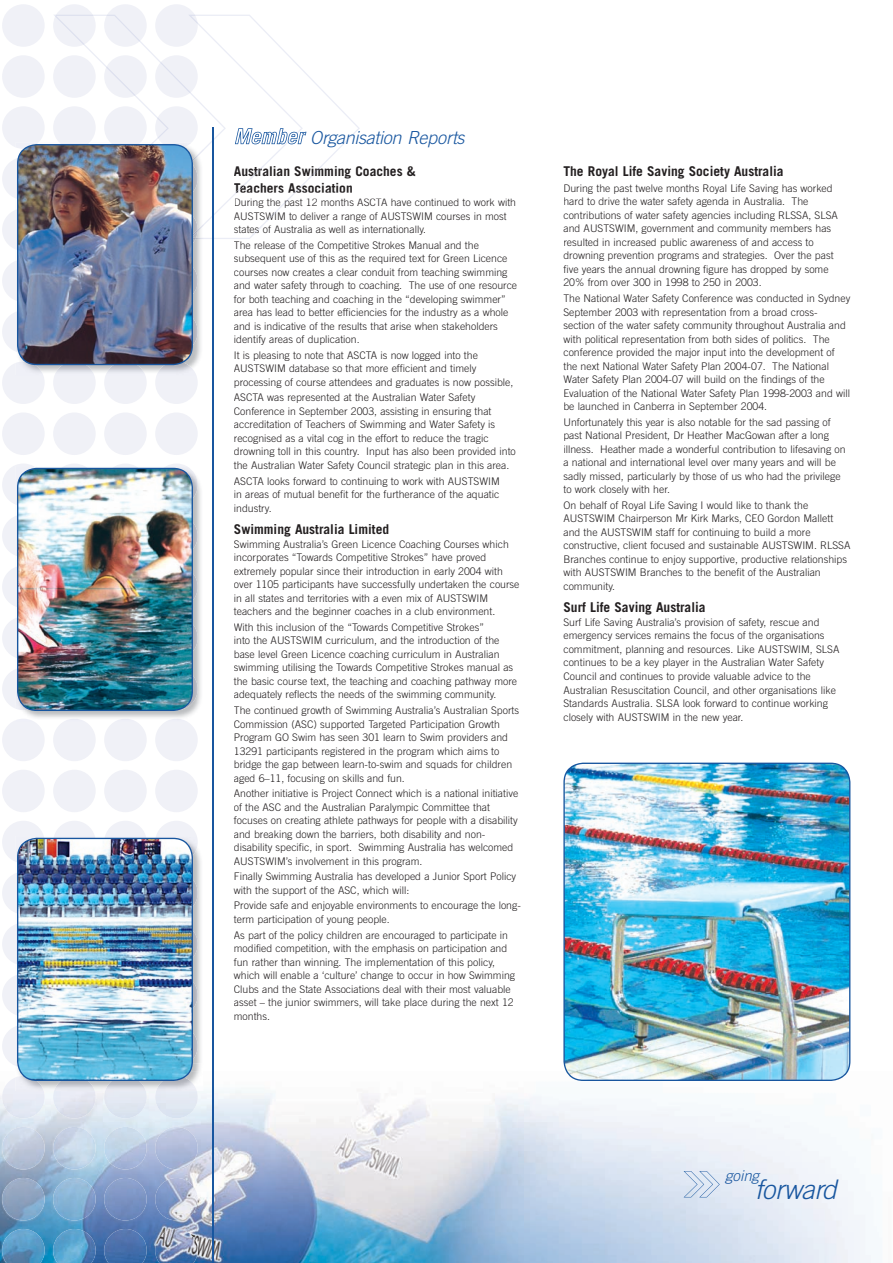
<style>
.page{position:relative;width:893px;height:1263px;background:#fff}
.page>*{position:absolute;margin:0;border:0;box-sizing:border-box;transform-origin:0 0}
.t1{font:italic 300 27px "Trade Gothic";letter-spacing:-.02em;color:#18569f}
.t2{font:italic 300 18px "Trade Gothic";letter-spacing:-.015em;color:#18569f}
.t3{font:italic 300 15px "Trade Gothic";letter-spacing:.005em;color:#18569f}
.t4{font:700 13.5px/16.2px "Trade Gothic";color:#231f20}
.t5{font:300 10.5px/13.5px "Trade Gothic";color:#231f20}
</style>
<div class="page">
<svg style="left:86px;top:15px;width:274px;height:224px"></svg>
<img style="left:0;top:1063px;width:871px;height:200px">
<hr style="left:212px;top:128px;width:1px;height:1135px;background:#18569f">
<img style="left:2px;top:1081px;width:43px;height:37px">
<img style="left:53px;top:1091px;width:43px;height:27px">
<img style="left:104px;top:1091px;width:43px;height:27px">
<img style="left:2px;top:1127px;width:43px;height:42px;border-radius:50%">
<img style="left:53px;top:1127px;width:43px;height:42px;border-radius:50%">
<img style="left:104px;top:1127px;width:43px;height:42px;border-radius:50%">
<img style="left:2px;top:1178px;width:43px;height:42px;border-radius:50%">
<img style="left:53px;top:1178px;width:43px;height:42px;border-radius:50%">
<img style="left:104px;top:1178px;width:43px;height:42px;border-radius:50%">
<img style="left:2px;top:1229px;width:43px;height:34px">
<img style="left:53px;top:1229px;width:43px;height:34px">
<img style="left:104px;top:1229px;width:43px;height:34px">
<div style="left:2px;top:770px;width:43px;height:42px;background:#f0f1f7;border-radius:50%"></div>
<div style="left:53px;top:770px;width:43px;height:42px;background:#f0f1f7;border-radius:50%"></div>
<div style="left:104px;top:770px;width:43px;height:42px;background:#f0f1f7;border-radius:50%"></div>
<div style="left:2px;top:412px;width:43px;height:43px;background:#f0f1f7;border-radius:50%"></div>
<div style="left:53px;top:412px;width:43px;height:43px;background:#f0f1f7;border-radius:50%"></div>
<div style="left:104px;top:412px;width:43px;height:43px;background:#f0f1f7;border-radius:50%"></div>
<div style="left:2px;top:55px;width:43px;height:43px;background:#f0f1f7;border-radius:50%"></div>
<div style="left:53px;top:55px;width:43px;height:43px;background:#f0f1f7;border-radius:50%"></div>
<svg style="left:104px;top:55px;width:43px;height:43px"></svg>
<div style="left:2px;top:4px;width:43px;height:43px;background:#f0f1f7;border-radius:50%"></div>
<svg style="left:53px;top:4px;width:43px;height:43px"></svg>
<svg style="left:104px;top:4px;width:43px;height:43px"></svg>
<img style="left:155px;top:1091px;width:43px;height:27px">
<img style="left:155px;top:1127px;width:43px;height:42px;border-radius:50%">
<img style="left:155px;top:1178px;width:43px;height:42px;border-radius:50%">
<img style="left:155px;top:1229px;width:43px;height:34px">
<div style="left:155px;top:770px;width:43px;height:42px;background:#f0f1f7;border-radius:50%"></div>
<div style="left:155px;top:412px;width:43px;height:43px;background:#f0f1f7;border-radius:50%"></div>
<svg style="left:155px;top:55px;width:43px;height:43px"></svg>
<svg style="left:155px;top:4px;width:43px;height:43px"></svg>
<svg style="left:684px;top:1171px;width:36px;height:26px"></svg>
<img style="left:198px;top:142px;width:5px;height:97px">
<img style="left:2px;top:106px;width:196px;height:298px">
<svg style="left:235px;top:128px;width:71px;height:16px"></svg>
<svg style="left:235px;top:166px;width:87px;height:69px"></svg>
<img style="left:24px;top:481px;width:177px;height:238px">
<svg style="left:2px;top:719px;width:42px;height:42px"></svg>
<svg style="left:53px;top:719px;width:43px;height:42px"></svg>
<svg style="left:104px;top:719px;width:43px;height:42px"></svg>
<svg style="left:155px;top:719px;width:43px;height:42px"></svg>
<img style="left:155px;top:668px;width:43px;height:42px;border-radius:50%">
<img style="left:155px;top:617px;width:43px;height:42px;border-radius:50%">
<img style="left:155px;top:566px;width:43px;height:42px;border-radius:50%">
<img style="left:155px;top:514px;width:43px;height:43px;border-radius:50%">
<img style="left:193px;top:472px;width:5px;height:34px">
<img style="left:2px;top:464px;width:191px;height:247px">
<img style="left:44px;top:851px;width:159px;height:240px">
<img style="left:15px;top:1081px;width:29px;height:10px">
<img style="left:54px;top:1081px;width:41px;height:10px">
<img style="left:105px;top:1081px;width:41px;height:10px">
<img style="left:197px;top:1025px;width:1px;height:38px">
<img style="left:156px;top:1081px;width:41px;height:10px">
<img style="left:197px;top:840px;width:1px;height:23px">
<img style="left:2px;top:821px;width:195px;height:260px">
<img style="left:563px;top:763px;width:287px;height:318px">
<h2 class="t2" style="left:310px;top:127px;width:156px">Organisation Reports</h2>
<p class="t4" style="left:234px;top:163px;width:183px">Australian Swimming Coaches &amp;<br>Teachers Association</p>
<p class="t5" style="left:234px;top:195px;width:284px">During the past 12 months ASCTA have continued to work with<br>AUSTSWIM to deliver a range of AUSTSWIM courses in most states of Australia as well as internationally.</p>
<p class="t5" style="left:234px;top:238px;width:285px">The release of the Competitive Strokes Manual and the subsequent use of this as the required text for Green Licence courses now creates a clear conduit from teaching swimming and water safety through to coaching. The use of one resource for both teaching and coaching in the “developing swimmer” area has lead to better efficiencies for the industry as a whole and is indicative of the results that arise when stakeholders identify areas of duplication.</p>
<p class="t5" style="left:234px;top:348px;width:281px">It is pleasing to note that ASCTA is now logged into the<br>AUSTSWIM database so that more efficient and timely processing of course attendees and graduates is now possible,</p>
<p class="t5" style="left:234px;top:391px;width:283px">ASCTA was represented at the Australian Water Safety Conference in September 2003, assisting in ensuring that accreditation of Teachers of Swimming and Water Safety is recognised as a vital cog in the effort to reduce the tragic drowning toll in this country. Input has also been provided into the Australian Water Safety Council strategic plan in this area.</p>
<p class="t5" style="left:234px;top:474px;width:267px;text-align:justify">ASCTA looks forward to continuing to work with AUSTSWIM in areas of mutual benefit for the furtherance of the aquatic industry.</p>
<p class="t4" style="left:234px;top:521px;width:157px">Swimming Australia Limited</p>
<p class="t5" style="left:234px;top:537px;width:287px">Swimming Australia’s Green Licence Coaching Courses which incorporates “Towards Competitive Strokes” have proved extremely popular since their introduction in early 2004 with over 1105 participants have successfully undertaken the course in all states and territories with a even mix of AUSTSWIM teachers and the beginner coaches in a club environment.</p>
<p class="t5" style="left:234px;top:620px;width:285px">With this inclusion of the “Towards Competitive Strokes”<br>into the AUSTSWIM curriculum, and the introduction of the base level Green Licence coaching curriculum in Australian swimming utilising the Towards Competitive Strokes manual as the basic course text, the teaching and coaching pathway more adequately reflects the needs of the swimming community.</p>
<p class="t5" style="left:234px;top:703px;width:287px">The continued growth of Swimming Australia’s Australian Sports Commission (ASC) supported Targeted Participation Growth Program GO Swim has seen 301 learn to Swim providers and 13291 participants registered in the program which aims to bridge the gap between learn-to-swim and squads for children aged 6–11, focusing on skills and fun.</p>
<p class="t5" style="left:234px;top:786px;width:286px">Another initiative is Project Connect which is a national initiative of the ASC and the Australian Paralympic Committee that focuses on creating athlete pathways for people with a disability and breaking down the barriers, both disability and non&shy;disability specific, in sport. Swimming Australia has welcomed AUSTSWIM’s involvement in this program.</p>
<p class="t5" style="left:234px;top:870px;width:284px">Finally Swimming Australia has developed a Junior Sport Policy with the support of the ASC, which will:</p>
<p class="t5" style="left:234px;top:899px;width:288px">Provide safe and enjoyable environments to encourage the long&shy;term participation of young people.</p>
<p class="t5" style="left:234px;top:928px;width:283px">As part of the policy children are encouraged to participate in modified competition, with the emphasis on participation and fun rather than winning. The implementation of this policy, which will enable a ‘culture’ change to occur in how Swimming Clubs and the State Associations deal with their most valuable asset – the junior swimmers, will take place during the next 12 months.</p>
<p class="t4" style="left:563px;top:163px;width:222px">The Royal Life Saving Society Australia</p>
<p class="t5" style="left:563px;top:181px;width:276px">During the past twelve months Royal Life Saving has worked hard to drive the water safety agenda in Australia. The contributions of water safety agencies including RLSSA, SLSA and AUSTSWIM, government and community members has resulted in increased public awareness of and access to drowning prevention programs and strategies. Over the past five years the annual drowning figure has dropped by some 20% from over 300 in 1998 to 250 in 2003.</p>
<p class="t5" style="left:563px;top:291px;width:288px">The National Water Safety Conference was conducted in Sydney September 2003 with representation from a broad cross&shy;section of the water safety community throughout Australia and with political representation from both sides of politics. The conference provided the major input into the development of the next National Water Safety Plan 2004-07. The National Water Safety Plan 2004-07 will build on the findings of the Evaluation of the National Water Safety Plan 1998-2003 and will be launched in Canberra in September 2004.</p>
<p class="t5" style="left:563px;top:415px;width:284px">Unfortunately this year is also notable for the sad passing of past National President, Dr Heather MacGowan after a long illness. Heather made a wonderful contribution to lifesaving on a national and international level over many years and will be sadly missed, particularly by those of us who had the privilege to work closely with her.</p>
<p class="t5" style="left:563px;top:498px;width:289px">On behalf of Royal Life Saving I would like to thank the AUSTSWIM Chairperson Mr Kirk Marks, CEO Gordon Mallett and the AUSTSWIM staff for continuing to build a more constructive, client focused and sustainable AUSTSWIM. RLSSA Branches continue to enjoy supportive, productive relationships with AUSTSWIM Branches to the benefit of the Australian community.</p>
<p class="t4" style="left:563px;top:599px;width:144px">Surf Life Saving Australia</p>
<p class="t5" style="left:563px;top:615px;width:277px">Surf Life Saving Australia’s provision of safety, rescue and emergency services remains the focus of the organisations commitment, planning and resources. Like AUSTSWIM, SLSA continues to be a key player in the Australian Water Safety Council and continues to provide valuable advice to the Australian Resuscitation Council, and other organisations like Standards Australia. SLSA look forward to continue working closely with AUSTSWIM in the new year.</p>
<h3 class="t3" style="left:725px;top:1167px;width:36px">going</h3>
<h1 class="t1" style="left:755px;top:1173px;width:83px">forward</h1>
</div>
